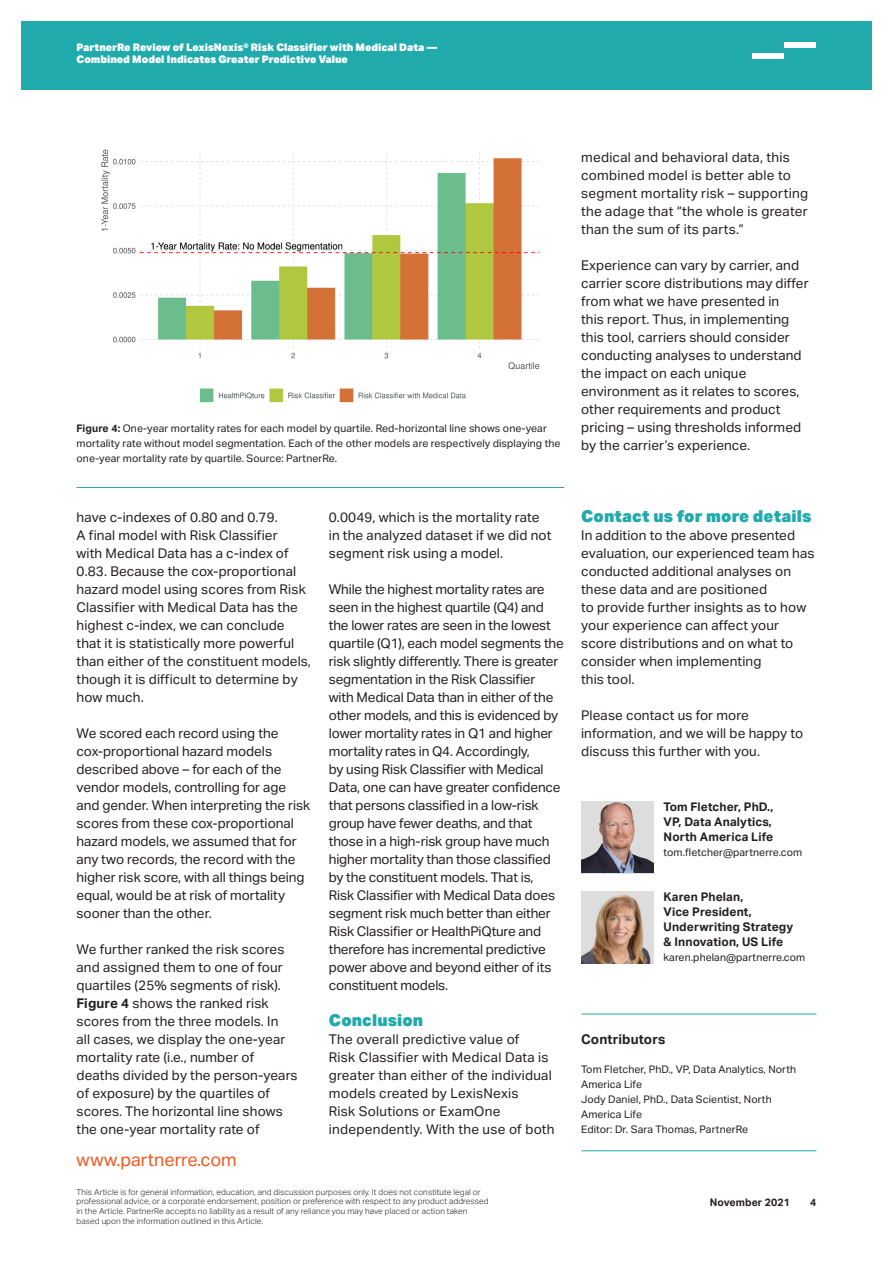
<style>
.page{position:relative;width:893px;height:1263px;background:#fff}
.page>*{position:absolute;margin:0;border:0;box-sizing:border-box;transform-origin:0 0}
.t1{font:18px "Aktiv Grotesk";color:#f15921}
.Subhead_01__Primary{font:900 16.5px "Aktiv Grotesk";letter-spacing:.005em;color:#20aaac}
.Body_Copy{font:13.5px/18px "Aktiv Grotesk";letter-spacing:.01em;color:#231f20}
.Body_Copy-2{font:13.5px/18px "Aktiv Grotesk";letter-spacing:-.01em;color:#231f20}
.Contributors{font:700 13.5px "Aktiv Grotesk";letter-spacing:.01em;color:#231f20}
.Contributors-Name_an{font:700 12px/15px "Aktiv Grotesk";letter-spacing:.01em;color:#231f20}
.Figure{font:10.5px/15px "Aktiv Grotesk";letter-spacing:.01em;color:#231f20}
.Contributors-Editor{font:10.5px/15px "Aktiv Grotesk";letter-spacing:.01em;color:#231f20}
.t2{font:900 10.5px/12px "Aktiv Grotesk";color:#fff}
.Contributors-Number{font:10.5px "Aktiv Grotesk";letter-spacing:.01em;color:#231f20}
.t3{font:700 10.5px "Aktiv Grotesk";letter-spacing:.01em;color:#231f20}
.t4{font:300 8.25px/9.8px "Aktiv Grotesk";letter-spacing:.01em;color:#231f20}
.s1{font-weight:700}
</style>
<div class="page">
<div style="left:21px;top:21px;width:851px;height:69px;background:#20aaac"></div>
<hr style="left:581px;top:1150px;width:235px;height:1px;background:#20aaac">
<hr style="left:581px;top:1013px;width:235px;height:1px;background:#20aaac">
<hr style="left:77px;top:487px;width:487px;height:1px;background:#20aaac">
<div style="left:784px;top:43px;width:32px;height:5px;background:#fff"></div>
<div style="left:752px;top:53px;width:32px;height:6px;background:#fff"></div>
<img style="left:581px;top:802px;width:72px;height:71px">
<img style="left:581px;top:891px;width:72px;height:72px">
<img style="left:101px;top:149px;width:439px;height:221px">
<img style="left:199px;top:388px;width:267px;height:15px">
<p class="t2" style="left:77px;top:41px;width:362px">PartnerRe Review of LexisNexis® Risk Classifier with Medical Data —<br>Combined Model Indicates Greater Predictive Value</p>
<p class="Figure" style="left:77px;top:420px;width:486px"><span class="s1">Figure 4:</span> One-year mortality rates for each model by quartile. Red-horizontal line shows one-year mortality rate without model segmentation. Each of the other models are respectively displaying the one-year mortality rate by quartile. Source: PartnerRe.</p>
<p class="Body_Copy" style="left:581px;top:148px;width:228px">medical and behavioral data, this combined model is better able to segment mortality risk – supporting the adage that “the whole is greater than the sum of its parts.”</p>
<p class="Body_Copy" style="left:581px;top:256px;width:229px">Experience can vary by carrier, and carrier score distributions may differ from what we have presented in<br>this report. Thus, in implementing this tool, carriers should consider conducting analyses to understand the impact on each unique environment as it relates to scores, other requirements and product pricing – using thresholds informed by the carrier’s experience.</p>
<p class="Body_Copy" style="left:77px;top:508px;width:236px">have c-indexes of 0.80 and 0.79.<br>A final model with Risk Classifier<br>with Medical Data has a c-index of 0.83. Because the cox-proportional hazard model using scores from Risk Classifier with Medical Data has the highest c-index, we can conclude that it is statistically more powerful than either of the constituent models, though it is difficult to determine by how much.</p>
<p class="Body_Copy" style="left:77px;top:724px;width:235px">We scored each record using the cox-proportional hazard models described above – for each of the vendor models, controlling for age and gender. When interpreting the risk scores from these cox-proportional hazard models, we assumed that for any two records, the record with the higher risk score, with all things being equal, would be at risk of mortality sooner than the other.</p>
<p class="Body_Copy" style="left:77px;top:940px;width:223px">We further ranked the risk scores and assigned them to one of four quartiles (25% segments of risk).<br><span class="s1">Figure 4</span> shows the ranked risk scores from the three models. In<br>all cases, we display the one-year mortality rate (i.e., number of deaths divided by the person-years of exposure) by the quartiles of scores. The horizontal line shows the one-year mortality rate of</p>
<h1 class="t1" style="left:77px;top:1149px;width:162px">www.partnerre.com</h1>
<p class="Subhead_01__Primary" style="left:581px;top:505px;width:232px">Contact us for more details</p>
<p class="Body_Copy" style="left:581px;top:526px;width:235px">In addition to the above presented evaluation, our experienced team has conducted additional analyses on these data and are positioned<br>to provide further insights as to how your experience can affect your score distributions and on what to consider when implementing<br>this tool.</p>
<p class="Body_Copy" style="left:581px;top:706px;width:223px">Please contact us for more information, and we will be happy to discuss this further with you.</p>
<p class="Body_Copy" style="left:329px;top:508px;width:224px">0.0049, which is the mortality rate in the analyzed dataset if we did not segment risk using a model.</p>
<p class="Body_Copy-2" style="left:329px;top:580px;width:237px">While the highest mortality rates are seen in the highest quartile (Q4) and the lower rates are seen in the lowest quartile (Q1), each model segments the risk slightly differently. There is greater segmentation in the Risk Classifier<br>with Medical Data than in either of the other models, and this is evidenced by lower mortality rates in Q1 and higher mortality rates in Q4. Accordingly,<br>by using Risk Classifier with Medical Data, one can have greater confidence that persons classified in a low-risk group have fewer deaths, and that those in a high-risk group have much higher mortality than those classified by the constituent models. That is,<br>Risk Classifier with Medical Data does segment risk much better than either Risk Classifier or HealthPiQture and therefore has incremental predictive power above and beyond either of its constituent models.</p>
<p class="Subhead_01__Primary" style="left:329px;top:1009px;width:96px">Conclusion</p>
<p class="Body_Copy" style="left:329px;top:1030px;width:227px">The overall predictive value of<br>Risk Classifier with Medical Data is greater than either of the individual models created by LexisNexis<br>Risk Solutions or ExamOne independently. With the use of both</p>
<p class="Contributors" style="left:581px;top:1031px;width:86px">Contributors</p>
<p class="Contributors-Name_an" style="left:664px;top:799px;width:111px">Tom Fletcher, PhD.,<br>VP, Data Analytics,<br>North America Life</p>
<p class="Contributors-Number" style="left:664px;top:846px;width:140px">tom.fletcher@partnerre.com</p>
<p class="Contributors-Name_an" style="left:664px;top:889px;width:131px">Karen Phelan,<br>Vice President,<br>Underwriting Strategy &amp; Innovation, US Life</p>
<p class="Contributors-Number" style="left:664px;top:951px;width:143px">karen.phelan@partnerre.com</p>
<p class="Contributors-Editor" style="left:581px;top:1061px;width:217px">Tom Fletcher, PhD., VP, Data Analytics, North<br>America Life<br>Jody Daniel, PhD., Data Scientist, North<br>America Life<br>Editor: Dr. Sara Thomas, PartnerRe</p>
<p class="t4" style="left:77px;top:1187px;width:414px">This Article is for general information, education, and discussion purposes only. It does not constitute legal or professional advice, or a corporate endorsement, position or preference with respect to any product addressed in the Article. PartnerRe accepts no liability as a result of any reliance you may have placed or action taken based upon the information outlined in this Article.</p>
<p class="t3" style="left:710px;top:1195px;width:82px">November 2021</p>
<p class="t3" style="left:810px;top:1195px;width:8px">4</p>
</div>
